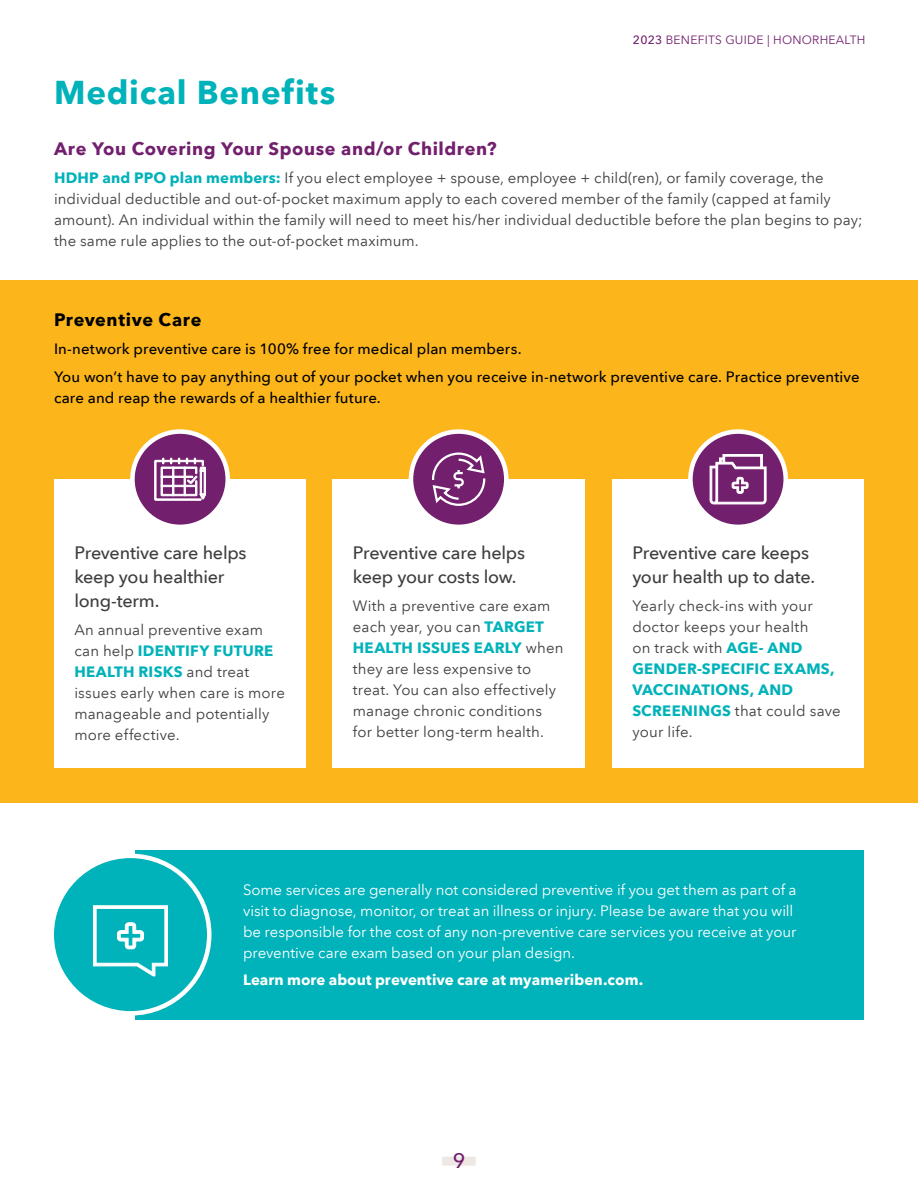
<style>
.page{position:relative;width:918px;height:1188px;background:#fff}
.page>*{position:absolute;margin:0;border:0;box-sizing:border-box;transform-origin:0 0}
.t1{font:700 33px "Avenir Next LT Pro";letter-spacing:.025em;color:#00b2b9}
.t2{font:500 21px "Avenir Next LT Pro";color:#72206d}
.t3{font:500 18px/24px "Avenir Next LT Pro";letter-spacing:-.015em;color:#3e3e3f}
.t4{font:700 18px "Avenir Next LT Pro";letter-spacing:.03em;color:#72206d}
.t5{font:700 18px "Avenir Next LT Pro";letter-spacing:.035em;color:#000}
.t6{font:15px/21px "Avenir Next LT Pro";letter-spacing:.01em;color:#3e3e3f}
.t7{font:15px/21px "Avenir Next LT Pro";letter-spacing:-.005em;color:#fff}
.t8{font:500 15px/27.8px "Avenir Next LT Pro";letter-spacing:.005em;color:#000}
.t9{font:700 15px "Avenir Next LT Pro";letter-spacing:.005em;color:#fff}
.t10{font:12px "Avenir Next LT Pro";letter-spacing:.02em;color:#72206d}
.s1{font-weight:500}
.s2{font-weight:700;color:#00b2b9}
</style>
<div class="page">
<div style="left:0;top:280px;width:918px;height:522px;background:#fcb61c"></div>
<div style="left:54px;top:479px;width:252px;height:288px;background:#fff"></div>
<div style="left:132px;top:432px;width:96px;height:95px;background:#72206d;border-radius:50%"></div>
<div style="left:130px;top:429px;width:100px;height:100px;border:4px solid #fff;border-radius:50%"></div>
<svg style="left:154px;top:458px;width:52px;height:43px"></svg>
<div style="left:184px;top:467px;width:2px;height:29px;border:1px solid #fff"></div>
<div style="left:612px;top:479px;width:252px;height:288px;background:#fff"></div>
<svg style="left:690px;top:432px;width:96px;height:95px;background:#833c7f"></svg>
<div style="left:688px;top:429px;width:100px;height:100px;border:4px solid #fff;border-radius:50%"></div>
<svg style="left:710px;top:454px;width:56px;height:50px;background:#9b6298"></svg>
<div style="left:333px;top:479px;width:252px;height:289px;background:#fff"></div>
<div style="left:411px;top:432px;width:95px;height:95px;background:#72206d;border-radius:50%"></div>
<div style="left:409px;top:429px;width:100px;height:100px;border:4px solid #fff;border-radius:50%"></div>
<svg style="left:432px;top:452px;width:54px;height:54px"></svg>
<div style="left:135px;top:850px;width:729px;height:169px;background:#00b2b9"></div>
<div style="left:52px;top:856px;width:157px;height:157px;background:#00b2b9;border-radius:50%"></div>
<div style="left:50px;top:854px;width:162px;height:162px;border:4px solid #fff;border-radius:50%"></div>
<svg style="left:93px;top:905px;width:75px;height:71px"></svg>
<div style="left:442px;top:1157px;width:34px;height:9px;background:#eee8e5"></div>
<p class="t10" style="left:633px;top:33px;width:234px"><span class="s1">2023</span> BENEFITS GUIDE | HONORHEALTH</p>
<h1 class="t1" style="left:54px;top:73px;width:283px">Medical Benefits</h1>
<p class="t4" style="left:54px;top:138px;width:444px">Are You Covering Your Spouse and/or Children?</p>
<p class="t6" style="left:54px;top:167px;width:810px"><span class="s2">HDHP and PPO plan members:</span> If you elect employee + spouse, employee + child(ren), or family coverage, the individual deductible and out-of-pocket maximum apply to each covered member of the family (capped at family amount). An individual within the family will need to meet his/her individual deductible before the plan begins to pay; the same rule applies to the out-of-pocket maximum.</p>
<p class="t5" style="left:54px;top:309px;width:149px">Preventive Care</p>
<p class="t8" style="left:54px;top:335px;width:807px">In-network preventive care is 100% free for medical plan members.<br>You won’t have to pay anything out of your pocket when you receive in-network preventive care. Practice preventive</p>
<p class="t8" style="left:54px;top:384px;width:328px">care and reap the rewards of a healthier future.</p>
<p class="t3" style="left:74px;top:541px;width:174px">Preventive care helps keep you healthier long-term.</p>
<p class="t6" style="left:74px;top:619px;width:212px">An annual preventive exam can help <span class="s2">IDENTIFY FUTURE<br>HEALTH RISKS</span> and treat issues early when care is more manageable and potentially more effective.</p>
<p class="t3" style="left:353px;top:541px;width:174px">Preventive care helps keep your costs low.</p>
<p class="t6" style="left:353px;top:595px;width:212px">With a preventive care exam each year, you can <span class="s2">TARGET<br>HEALTH ISSUES EARLY</span> when they are less expensive to treat. You can also effectively manage chronic conditions for better long-term health.</p>
<p class="t3" style="left:632px;top:541px;width:184px">Preventive care keeps your health up to date.</p>
<p class="t6" style="left:632px;top:595px;width:210px">Yearly check-ins with your doctor keeps your health<br>on track with <span class="s2">AGE- AND<br>GENDER-SPECIFIC EXAMS,<br>VACCINATIONS, AND<br>SCREENINGS</span> that could save your life.</p>
<p class="t7" style="left:243px;top:879px;width:555px">Some services are generally not considered preventive if you get them as part of a visit to diagnose, monitor, or treat an illness or injury. Please be aware that you will be responsible for the cost of any non-preventive care services you receive at your preventive care exam based on your plan design.</p>
<p class="t9" style="left:243px;top:971px;width:402px">Learn more about preventive care at myameriben.com.</p>
<h2 class="t2" style="left:453px;top:1148px;width:14px">9</h2>
</div>
